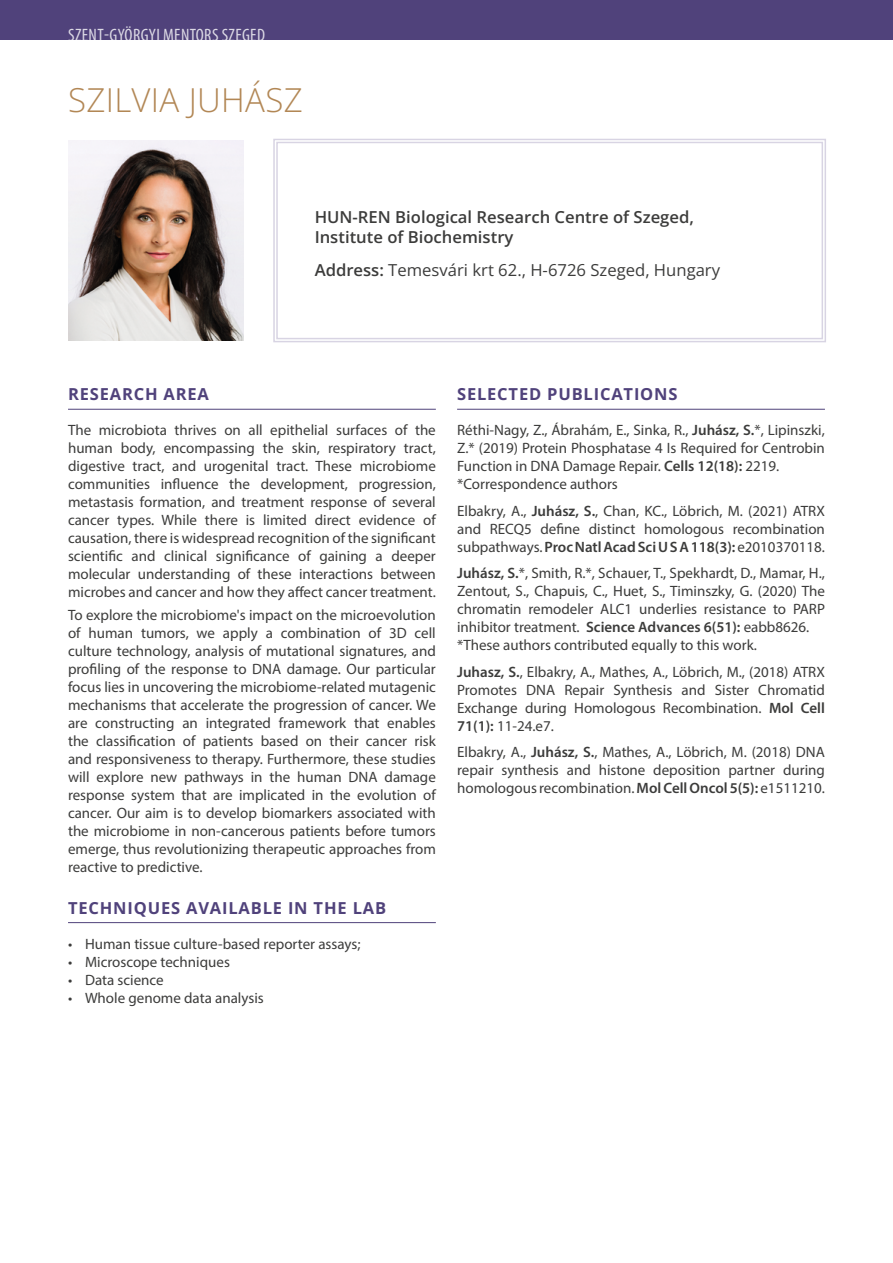
<style>
.page{position:relative;width:893px;height:1263px;background:#fff}
.page>*{position:absolute;margin:0;border:0;box-sizing:border-box;transform-origin:0 0}
.t1{font:33px "Open Sans";letter-spacing:.01em;color:#b28755}
.t2{font:condensed 18px "Myriad Pro";letter-spacing:.02em;color:#fff}
.t3{font:600 16.5px/19.8px "Open Sans";color:#3c3c3b}
.t4{font:700 16.5px "Open Sans";letter-spacing:.05em;color:#50427b}
.t5{font:16.5px "Open Sans";color:#3c3c3b}
.t6{font:15px/18px "Myriad Pro";color:#3c3c3b;text-align:justify}
.s1{font-weight:600}
</style>
<div class="page">
<div style="left:0;top:0;width:893px;height:40px;background:#50427b"></div>
<svg style="left:273px;top:138px;width:553px;height:205px"></svg>
<div style="left:276px;top:142px;width:547px;height:197px;border:1px solid #d8d4e3"></div>
<hr style="left:68px;top:409px;width:368px;height:1px;background:#50427b">
<hr style="left:68px;top:922px;width:368px;height:1px;background:#50427b">
<hr style="left:457px;top:409px;width:368px;height:1px;background:#50427b">
<img style="left:68px;top:141px;width:176px;height:199px">
<p class="t2" style="left:68px;top:24px;width:198px">SZENT-GYÖRGYI MENTORS SZEGED</p>
<h1 class="t1" style="left:68px;top:77px;width:236px">SZILVIA JUHÁSZ</h1>
<p class="t3" style="left:315px;top:207px;width:381px">HUN-REN Biological Research Centre of Szeged,<br>Institute of Biochemistry</p>
<p class="t5" style="left:315px;top:258px;width:407px"><span class="s1">Address:</span> Temesvári krt 62., H-6726 Szeged, Hungary</p>
<p class="t4" style="left:68px;top:383px;width:142px">RESEARCH AREA</p>
<p class="t6" style="left:68px;top:421px;width:369px">The microbiota thrives on all epithelial surfaces of the human body, encompassing the skin, respiratory tract, digestive tract, and urogenital tract. These microbiome communities influence the development, progression, metastasis formation, and treatment response of several cancer types. While there is limited direct evidence of causation, there is widespread recognition of the significant scientific and clinical significance of gaining a deeper molecular understanding of these interactions between microbes and cancer and how they affect cancer treatment.</p>
<p class="t6" style="left:68px;top:605px;width:369px">To explore the microbiome's impact on the microevolution of human tumors, we apply a combination of 3D cell culture technology, analysis of mutational signatures, and profiling of the response to DNA damage. Our particular focus lies in uncovering the microbiome-related mutagenic mechanisms that accelerate the progression of cancer. We are constructing an integrated framework that enables the classification of patients based on their cancer risk and responsiveness to therapy. Furthermore, these studies will explore new pathways in the human DNA damage response system that are implicated in the evolution of cancer. Our aim is to develop biomarkers associated with the microbiome in non-cancerous patients before tumors emerge, thus revolutionizing therapeutic approaches from reactive to predictive.</p>
<p class="t4" style="left:68px;top:896px;width:320px">TECHNIQUES AVAILABLE IN THE LAB</p>
<p class="t6" style="left:68px;top:934px;width:294px">• Human tissue culture-based reporter assays;</p>
<p class="t6" style="left:68px;top:952px;width:163px">• Microscope techniques</p>
<p class="t6" style="left:68px;top:970px;width:97px">• Data science</p>
<p class="t6" style="left:68px;top:988px;width:197px">• Whole genome data analysis</p>
<p class="t4" style="left:457px;top:383px;width:222px">SELECTED PUBLICATIONS</p>
<p class="t6" style="left:457px;top:421px;width:369px;text-align:left">Réthi-Nagy, Z., Ábrahám, E., Sinka, R., <span class="s1">Juhász, S.</span>*, Lipinszki, Z.* (2019) Protein Phosphatase 4 Is Required for Centrobin Function in DNA Damage Repair. <span class="s1">Cells 12(18):</span> 2219. *Correspondence authors</p>
<p class="t6" style="left:457px;top:502px;width:369px">Elbakry, A., <span class="s1">Juhász, S.</span>, Chan, KC., Löbrich, M. (2021) ATRX and RECQ5 define distinct homologous recombination subpathways. <span class="s1">Proc Natl Acad Sci U S A 118(3):</span> e2010370118.</p>
<p class="t6" style="left:457px;top:564px;width:369px;text-align:left"><span class="s1">Juhász, S.</span>*, Smith, R.*, Schauer, T., Spekhardt, D., Mamar, H., Zentout, S., Chapuis, C., Huet, S., Timinszky, G. (2020) The chromatin remodeler ALC1 underlies resistance to PARP inhibitor treatment. <span class="s1">Science Advances 6(51):</span> eabb8626. *These authors contributed equally to this work.</p>
<p class="t6" style="left:457px;top:663px;width:369px"><span class="s1">Juhasz, S.</span>, Elbakry, A., Mathes, A., Löbrich, M., (2018) ATRX Promotes DNA Repair Synthesis and Sister Chromatid Exchange during Homologous Recombination. <span class="s1">Mol Cell 71(1):</span> 11-24.e7.</p>
<p class="t6" style="left:457px;top:743px;width:369px">Elbakry, A., <span class="s1">Juhász, S.</span>, Mathes, A., Löbrich, M. (2018) DNA repair synthesis and histone deposition partner during homologous recombination. <span class="s1">Mol Cell Oncol 5(5):</span> e1511210.</p>
</div>
